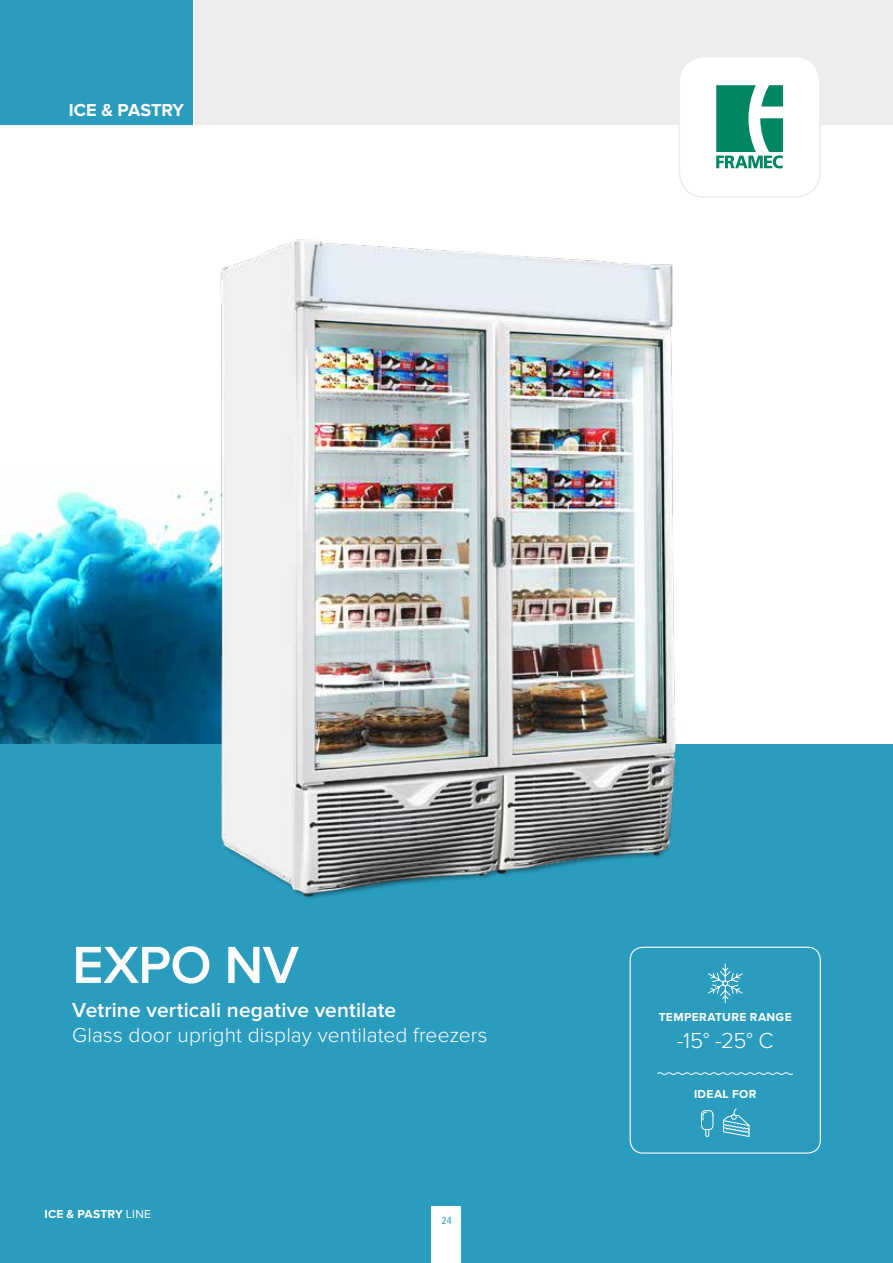
<style>
.page{position:relative;width:893px;height:1263px;background:#fff}
.page>*{position:absolute;margin:0;border:0;box-sizing:border-box;transform-origin:0 0}
.t1{font:600 54px "Proxima Nova";letter-spacing:-.015em;color:#fff}
.t2{font:300 22.5px "Proxima Nova";color:#fff}
.t3{font:300 21px "Proxima Nova";letter-spacing:.005em;color:#fff}
.t4{font:600 21px "Proxima Nova";letter-spacing:.005em;color:#fff}
.t5{font:700 18px "Proxima Nova";color:#fff}
.t6{font:700 12px "Proxima Nova";letter-spacing:.03em;color:#fff}
.t7{font:10.5px "Proxima Nova Cond";color:#2a9cbe}
.s1{font-weight:400}
</style>
<div class="page">
<img style="left:0;top:491px;width:202px;height:253px">
<div style="left:196px;top:0;width:697px;height:124px;background:#ededed"></div>
<div style="left:0;top:744px;width:893px;height:519px;background:#2a9cbe"></div>
<div style="left:679px;top:57px;width:141px;height:140px;background:#fff;border-radius:26px"></div>
<div style="left:679px;top:56px;width:142px;height:142px;border:2px solid #ededed;border-radius:26px"></div>
<div style="left:0;top:0;width:193px;height:124px;background:#2a9cbe"></div>
<svg style="left:708px;top:963px;width:35px;height:41px"></svg>
<svg style="left:657px;top:1072px;width:136px;height:3px"></svg>
<svg style="left:701px;top:1110px;width:13px;height:27px"></svg>
<svg style="left:723px;top:1108px;width:27px;height:29px"></svg>
<div style="left:630px;top:947px;width:191px;height:206px;border:1px solid #fff;border-radius:13px"></div>
<svg style="left:716px;top:85px;width:67px;height:83px"></svg>
<hr style="left:892px;top:511px;width:1px;height:303px;background:#cfe0ec">
<img style="left:202px;top:239px;width:474px;height:660px">
<div style="left:432px;top:1207px;width:29px;height:56px;background:#fff"></div>
<p class="t5" style="left:69px;top:99px;width:117px">ICE &amp; PASTRY</p>
<h1 class="t1" style="left:72px;top:934px;width:228px">EXPO NV</h1>
<p class="t4" style="left:72px;top:997px;width:325px">Vetrine verticali negative ventilate</p>
<p class="t3" style="left:72px;top:1023px;width:417px">Glass door upright display ventilated freezers</p>
<p class="t6" style="left:45px;top:1207px;width:108px">ICE &amp; PASTRY <span class="s1">LINE</span></p>
<p class="t7" style="left:441px;top:1214px;width:12px">24</p>
<p class="t6" style="left:659px;top:1010px;width:134px">TEMPERATURE RANGE</p>
<p class="t2" style="left:677px;top:1027px;width:98px">-15° -25° C</p>
<p class="t6" style="left:694px;top:1087px;width:64px">IDEAL FOR</p>
</div>
